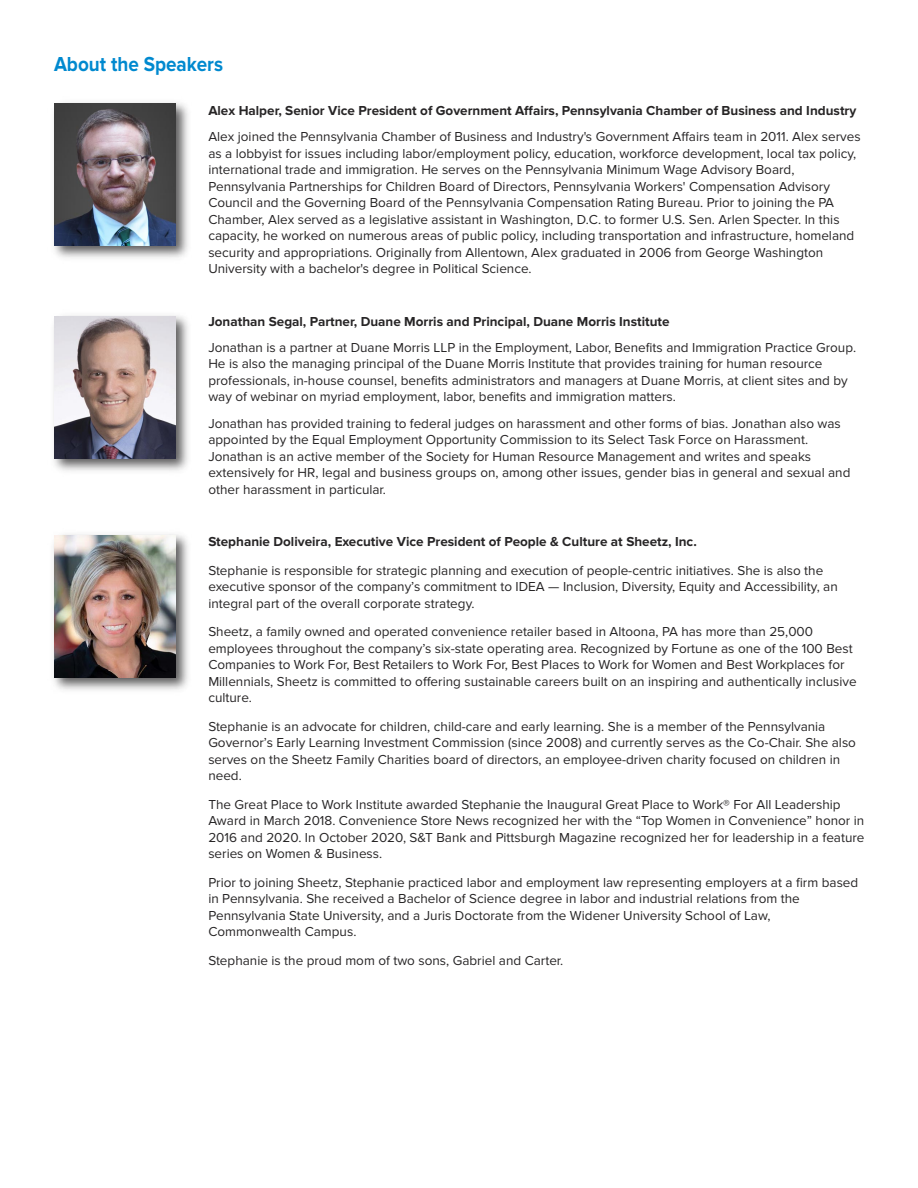
<style>
.page{position:relative;width:918px;height:1188px;background:#fff}
.page>*{position:absolute;margin:0;border:0;box-sizing:border-box;transform-origin:0 0}
.t1{font:700 21px "Proxima Nova";color:#0089cf;scale:.9 1}
.t2{font:13.5px/16.5px "Proxima Nova";color:#272526}
.t3{font:700 13.5px "Proxima Nova";color:#272526}
</style>
<div class="page">
<img style="left:53px;top:102px;width:135px;height:156px">
<img style="left:54px;top:104px;width:121px;height:141px">
<img style="left:53px;top:315px;width:135px;height:156px">
<img style="left:54px;top:317px;width:121px;height:141px">
<img style="left:53px;top:534px;width:135px;height:156px">
<img style="left:54px;top:536px;width:121px;height:141px">
<p class="t1" style="left:54px;top:56px;width:189px">About the Speakers</p>
<p class="t3" style="left:208px;top:106px;width:650px">Alex Halper, Senior Vice President of Government Affairs, Pennsylvania Chamber of Business and Industry</p>
<p class="t2" style="left:208px;top:130px;width:654px">Alex joined the Pennsylvania Chamber of Business and Industry's Government Affairs team in 2011. Alex serves as a lobbyist for issues including labor/employment policy, education, workforce development, local tax policy, international trade and immigration. He serves on the Pennsylvania Minimum Wage Advisory Board, Pennsylvania Partnerships for Children Board of Directors, Pennsylvania Workers' Compensation Advisory Council and the Governing Board of the Pennsylvania Compensation Rating Bureau. Prior to joining the PA Chamber, Alex served as a legislative assistant in Washington, D.C. to former U.S. Sen. Arlen Specter. In this capacity, he worked on numerous areas of public policy, including transportation and infrastructure, homeland security and appropriations. Originally from Allentown, Alex graduated in 2006 from George Washington University with a bachelor's degree in Political Science.</p>
<p class="t3" style="left:208px;top:316px;width:463px">Jonathan Segal, Partner, Duane Morris and Principal, Duane Morris Institute</p>
<p class="t2" style="left:208px;top:341px;width:649px">Jonathan is a partner at Duane Morris LLP in the Employment, Labor, Benefits and Immigration Practice Group.<br>He is also the managing principal of the Duane Morris Institute that provides training for human resource professionals, in-house counsel, benefits administrators and managers at Duane Morris, at client sites and by way of webinar on myriad employment, labor, benefits and immigration matters.</p>
<p class="t2" style="left:208px;top:416px;width:644px">Jonathan has provided training to federal judges on harassment and other forms of bias. Jonathan also was appointed by the Equal Employment Opportunity Commission to its Select Task Force on Harassment.<br>Jonathan is an active member of the Society for Human Resource Management and writes and speaks extensively for HR, legal and business groups on, among other issues, gender bias in general and sexual and other harassment in particular.</p>
<p class="t3" style="left:208px;top:537px;width:490px">Stephanie Doliveira, Executive Vice President of People &amp; Culture at Sheetz, Inc.</p>
<p class="t2" style="left:208px;top:563px;width:631px">Stephanie is responsible for strategic planning and execution of people-centric initiatives. She is also the executive sponsor of the company’s commitment to IDEA — Inclusion, Diversity, Equity and Accessibility, an integral part of the overall corporate strategy.</p>
<p class="t2" style="left:208px;top:625px;width:650px">Sheetz, a family owned and operated convenience retailer based in Altoona, PA has more than 25,000 employees throughout the company’s six-state operating area. Recognized by Fortune as one of the 100 Best Companies to Work For, Best Retailers to Work For, Best Places to Work for Women and Best Workplaces for Millennials, Sheetz is committed to offering sustainable careers built on an inspiring and authentically inclusive culture.</p>
<p class="t2" style="left:208px;top:719px;width:649px">Stephanie is an advocate for children, child-care and early learning. She is a member of the Pennsylvania Governor’s Early Learning Investment Commission (since 2008) and currently serves as the Co-Chair. She also serves on the Sheetz Family Charities board of directors, an employee-driven charity focused on children in need.</p>
<p class="t2" style="left:208px;top:797px;width:658px">The Great Place to Work Institute awarded Stephanie the Inaugural Great Place to Work® For All Leadership Award in March 2018. Convenience Store News recognized her with the “Top Women in Convenience” honor in 2016 and 2020. In October 2020, S&amp;T Bank and Pittsburgh Magazine recognized her for leadership in a feature series on Women &amp; Business.</p>
<p class="t2" style="left:208px;top:875px;width:651px">Prior to joining Sheetz, Stephanie practiced labor and employment law representing employers at a firm based in Pennsylvania. She received a Bachelor of Science degree in labor and industrial relations from the Pennsylvania State University, and a Juris Doctorate from the Widener University School of Law, Commonwealth Campus.</p>
<p class="t2" style="left:208px;top:953px;width:357px">Stephanie is the proud mom of two sons, Gabriel and Carter.</p>
</div>
